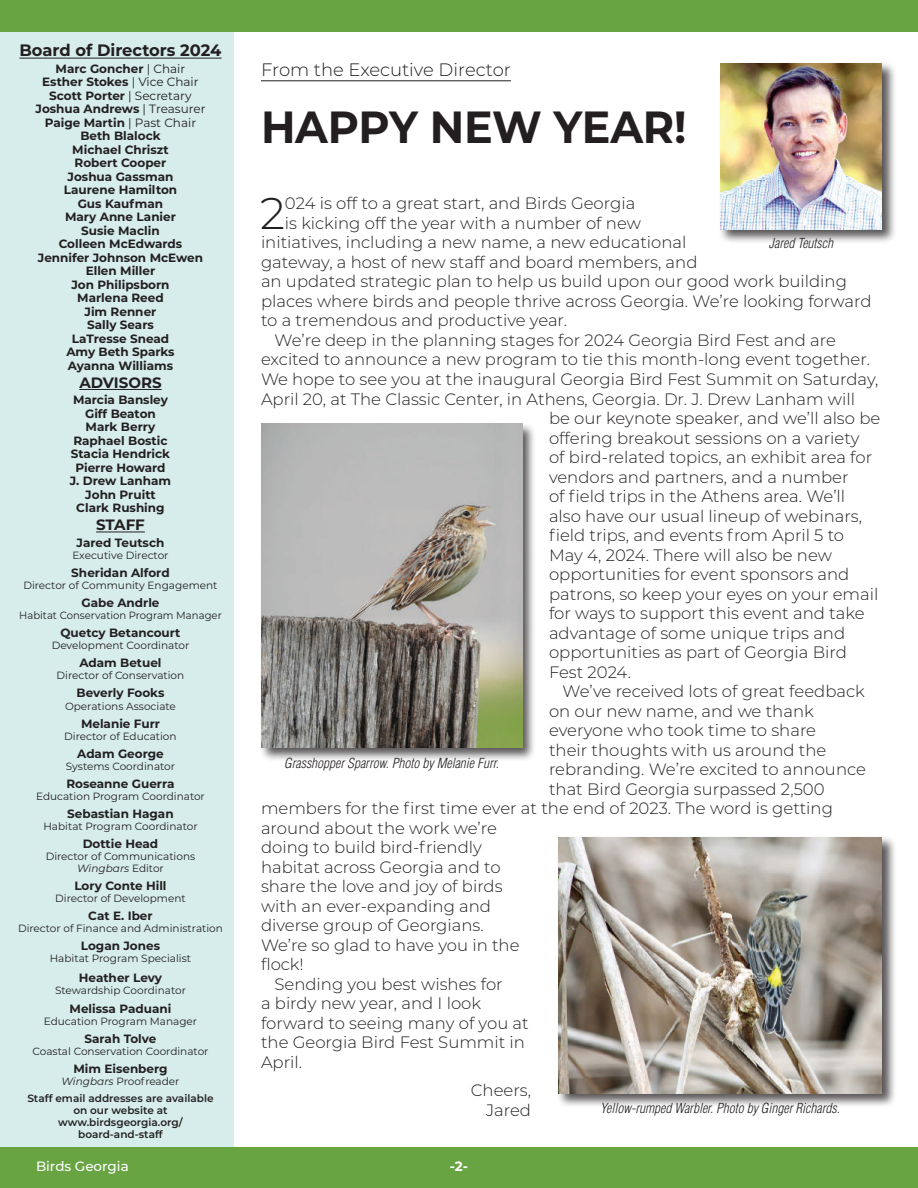
<style>
.page{position:relative;width:918px;height:1188px;background:#fff}
.page>*{position:absolute;margin:0;border:0;box-sizing:border-box;transform-origin:0 0}
.t1{font:700 45px "Montserrat";letter-spacing:-.005em;color:#231f20;scale:.95 1}
.t2{font:300 44.4px "Montserrat";color:#231f20}
.t3{font:300 18px "Montserrat";color:#231f20}
.t4{font:300 16.5px/19.5px "Montserrat";color:#231f20;text-align:right}
.t5{font:700 16.5px "Montserrat";color:#231f20}
.t6{font:700 15px "Montserrat";color:#231f20}
.t7{font:italic 300 condensed 13.5px "Helvetica";color:#231f20}
.t8{font:500 13.5px "Montserrat";color:#fff}
.t9{font:700 13.5px "Montserrat";color:#fff}
.t10{font:700 12px/13.5px "Montserrat";color:#231f20;text-align:center}
.t11{font:10.5px/12px "Montserrat";color:#231f20;text-align:center}
.t12{font:600 10.5px/12px "Montserrat";color:#231f20;text-align:center}
.t13{font:10.5px "Montserrat";color:#231f20;scale:.96 1}
.s1{font-weight:400}
.s2{font-style:italic}
.s3{font-weight:400;font-style:italic}
</style>
<div class="page">
<div style="left:0;top:32px;width:234px;height:1117px;background:#d6edeb"></div>
<div style="left:0;top:1148px;width:918px;height:40px;background:#69a442"></div>
<div style="left:0;top:0;width:918px;height:32px;background:#69a442"></div>
<hr style="left:261px;top:80px;width:250px;height:1px;background:#231f20">
<hr style="left:19px;top:58px;width:203px;height:1px;background:#231f20">
<hr style="left:79px;top:389px;width:83px;height:1px;background:#231f20">
<hr style="left:96px;top:532px;width:49px;height:1px;background:#231f20">
<div style="left:718px;top:61px;width:178px;height:183px;background:#231f20;opacity:.75"></div>
<img style="left:720px;top:63px;width:162px;height:167px">
<div style="left:556px;top:835px;width:340px;height:273px;background:#231f20;opacity:.75"></div>
<img style="left:558px;top:837px;width:324px;height:257px">
<div style="left:259px;top:422px;width:278px;height:340px;background:#231f20;opacity:.75"></div>
<img style="left:261px;top:424px;width:261px;height:324px">
<p class="t5" style="left:19px;top:39px;width:204px">Board of Directors 2024</p>
<p class="t10" style="left:36px;top:61px;width:171px">Marc Goncher <span class="s1">| Chair<br></span>Esther Stokes <span class="s1">| Vice Chair<br></span>Scott Porter <span class="s1">| Secretary<br></span>Joshua Andrews <span class="s1">| Treasurer<br></span>Paige Martin <span class="s1">| Past Chair<br></span>Beth Blalock<br>Michael Chriszt<br>Robert Cooper<br>Joshua Gassman<br>Laurene Hamilton<br>Gus Kaufman<br>Mary Anne Lanier<br>Susie Maclin<br>Colleen McEdwards<br>Jennifer Johnson McEwen<br>Ellen Miller<br>Jon Philipsborn<br>Marlena Reed<br>Jim Renner<br>Sally Sears<br>LaTresse Snead<br>Amy Beth Sparks<br>Ayanna Williams</p>
<p class="t6" style="left:79px;top:372px;width:84px">ADVISORS</p>
<p class="t10" style="left:70px;top:393px;width:103px">Marcia Bansley<br>Giff Beaton<br>Mark Berry<br>Raphael Bostic<br>Stacia Hendrick<br>Pierre Howard<br>J. Drew Lanham<br>John Pruitt<br>Clark Rushing</p>
<p class="t6" style="left:96px;top:514px;width:50px">STAFF</p>
<p class="t10" style="left:77px;top:535px;width:89px">Jared Teutsch</p>
<p class="t11" style="left:72px;top:549px;width:98px">Executive Director</p>
<p class="t10" style="left:71px;top:565px;width:100px">Sheridan Alford</p>
<p class="t11" style="left:23px;top:579px;width:196px">Director of Community Engagement</p>
<p class="t10" style="left:81px;top:595px;width:80px">Gabe Andrle</p>
<p class="t13" style="left:19px;top:608px;width:212px">Habitat Conservation Program Manager</p>
<p class="t10" style="left:61px;top:625px;width:121px">Quetcy Betancourt</p>
<p class="t11" style="left:52px;top:639px;width:139px">Development Coordinator</p>
<p class="t10" style="left:79px;top:655px;width:84px">Adam Betuel</p>
<p class="t11" style="left:57px;top:669px;width:129px">Director of Conservation</p>
<p class="t10" style="left:77px;top:685px;width:89px">Beverly Fooks</p>
<p class="t11" style="left:65px;top:700px;width:112px">Operations Associate</p>
<p class="t10" style="left:81px;top:717px;width:80px">Melanie Furr</p>
<p class="t11" style="left:64px;top:730px;width:114px">Director of Education</p>
<p class="t10" style="left:77px;top:747px;width:88px">Adam George</p>
<p class="t11" style="left:66px;top:760px;width:111px">Systems Coordinator</p>
<p class="t10" style="left:66px;top:777px;width:110px">Roseanne Guerra</p>
<p class="t11" style="left:36px;top:790px;width:170px">Education Program Coordinator</p>
<p class="t10" style="left:67px;top:807px;width:108px">Sebastian Hagan</p>
<p class="t11" style="left:43px;top:820px;width:156px">Habitat Program Coordinator</p>
<p class="t10" style="left:83px;top:837px;width:77px">Dottie Head</p>
<p class="t11" style="left:46px;top:850px;width:151px">Director of Communications<br><span class="s2">Wingbars</span> Editor</p>
<p class="t10" style="left:74px;top:879px;width:94px">Lory Conte Hill</p>
<p class="t11" style="left:55px;top:892px;width:132px">Director of Development</p>
<p class="t10" style="left:88px;top:909px;width:66px">Cat E. Iber</p>
<p class="t11" style="left:18px;top:922px;width:206px">Director of Finance and Administration</p>
<p class="t10" style="left:81px;top:939px;width:81px">Logan Jones</p>
<p class="t11" style="left:50px;top:952px;width:143px">Habitat Program Specialist</p>
<p class="t10" style="left:79px;top:970px;width:85px">Heather Levy</p>
<p class="t11" style="left:55px;top:984px;width:132px">Stewardship Coordinator</p>
<p class="t10" style="left:70px;top:1002px;width:103px">Melissa Paduani</p>
<p class="t11" style="left:44px;top:1015px;width:155px">Education Program Manager</p>
<p class="t10" style="left:84px;top:1032px;width:74px">Sarah Tolve</p>
<p class="t11" style="left:33px;top:1045px;width:177px">Coastal Conservation Coordinator</p>
<p class="t10" style="left:73px;top:1062px;width:96px">Mim Eisenberg</p>
<p class="t12" style="left:27px;top:1073px;width:188px;line-height:16.5px"><span class="s3">Wingbars</span> <span class="s1">Proofreader<br></span>Staff email addresses are available</p>
<p class="t12" style="left:58px;top:1104px;width:126px">on our website at www.birdsgeorgia.org/ board-and-staff</p>
<p class="t3" style="left:261px;top:57px;width:251px">From the Executive Director</p>
<h1 class="t1" style="left:261px;top:95px;width:449px">HAPPY NEW YEAR!</h1>
<h2 class="t2" style="left:260px;top:183px;width:26px">2</h2>
<p class="t4" style="left:285px;top:193px;width:352px">024 is off to a great start, and Birds Georgia</p>
<p class="t4" style="left:285px;top:213px;width:357px">is kicking off the year with a number of new</p>
<p class="t4" style="left:261px;top:232px;width:427px">initiatives, including a new name, a new educational</p>
<p class="t4" style="left:261px;top:252px;width:438px">gateway, a host of new staff and board members, and</p>
<p class="t4" style="left:261px;top:271px;width:587px">an updated strategic plan to help us build upon our good work building</p>
<p class="t4" style="left:261px;top:291px;width:612px">places where birds and people thrive across Georgia. We’re looking forward</p>
<p class="t4" style="left:261px;top:310px;width:308px">to a tremendous and productive year.</p>
<p class="t4" style="left:274px;top:330px;width:563px">We’re deep in the planning stages for 2024 Georgia Bird Fest and are</p>
<p class="t4" style="left:261px;top:349px;width:611px">excited to announce a new program to tie this month-long event together.</p>
<p class="t4" style="left:261px;top:369px;width:619px">We hope to see you at the inaugural Georgia Bird Fest Summit on Saturday,</p>
<p class="t4" style="left:261px;top:388px;width:596px">April 20, at The Classic Center, in Athens, Georgia. Dr. J. Drew Lanham will</p>
<p class="t4" style="left:549px;top:408px;width:333px">be our keynote speaker, and we’ll also be</p>
<p class="t4" style="left:549px;top:427px;width:312px">offering breakout sessions on a variety</p>
<p class="t4" style="left:549px;top:447px;width:325px">of bird-related topics, an exhibit area for</p>
<p class="t4" style="left:549px;top:466px;width:301px">vendors and partners, and a number</p>
<p class="t4" style="left:549px;top:486px;width:298px">of field trips in the Athens area. We’ll</p>
<p class="t4" style="left:549px;top:505px;width:315px">also have our usual lineup of webinars,</p>
<p class="t4" style="left:549px;top:525px;width:297px">field trips, and events from April 5 to</p>
<p class="t4" style="left:549px;top:544px;width:284px">May 4, 2024. There will also be new</p>
<p class="t4" style="left:549px;top:564px;width:302px">opportunities for event sponsors and</p>
<p class="t4" style="left:549px;top:583px;width:331px">patrons, so keep your eyes on your email</p>
<p class="t4" style="left:549px;top:603px;width:317px">for ways to support this event and take</p>
<p class="t4" style="left:549px;top:622px;width:298px">advantage of some unique trips and</p>
<p class="t4" style="left:549px;top:642px;width:299px">opportunities as part of Georgia Bird</p>
<p class="t4" style="left:549px;top:661px;width:83px">Fest 2024.</p>
<p class="t4" style="left:563px;top:681px;width:304px">We’ve received lots of great feedback</p>
<p class="t4" style="left:549px;top:700px;width:266px">on our new name, and we thank</p>
<p class="t4" style="left:549px;top:720px;width:269px">everyone who took time to share</p>
<p class="t4" style="left:549px;top:739px;width:279px">their thoughts with us around the</p>
<p class="t4" style="left:549px;top:759px;width:318px">rebranding. We’re excited to announce</p>
<p class="t4" style="left:549px;top:778px;width:277px">that Bird Georgia surpassed 2,500</p>
<p class="t4" style="left:261px;top:798px;width:573px">members for the first time ever at the end of 2023. The word is getting</p>
<p class="t4" style="left:261px;top:817px;width:237px">around about the work we’re</p>
<p class="t4" style="left:261px;top:837px;width:222px">doing to build bird-friendly</p>
<p class="t4" style="left:261px;top:856px;width:241px">habitat across Georgia and to</p>
<p class="t4" style="left:261px;top:876px;width:243px">share the love and joy of birds</p>
<p class="t4" style="left:261px;top:895px;width:232px">with an ever-expanding and</p>
<p class="t4" style="left:261px;top:915px;width:224px">diverse group of Georgians.</p>
<p class="t4" style="left:261px;top:934px;width:260px">We’re so glad to have you in the</p>
<p class="t4" style="left:261px;top:954px;width:44px">flock!</p>
<p class="t4" style="left:274px;top:973px;width:230px">Sending you best wishes for</p>
<p class="t4" style="left:261px;top:993px;width:222px">a birdy new year, and I look</p>
<p class="t4" style="left:261px;top:1012px;width:269px">forward to seeing many of you at</p>
<p class="t4" style="left:261px;top:1032px;width:266px">the Georgia Bird Fest Summit in</p>
<p class="t4" style="left:261px;top:1051px;width:43px">April.</p>
<p class="t4" style="left:471px;top:1080px;width:62px">Cheers,<br>Jared</p>
<p class="t7" style="left:769px;top:234px;width:66px">Jared Teutsch</p>
<p class="t7" style="left:284px;top:754px;width:216px">Grasshopper Sparrow. Photo by Melanie Furr.</p>
<p class="t7" style="left:600px;top:1100px;width:241px">Yellow-rumped Warbler. Photo by Ginger Richards.</p>
<p class="t8" style="left:36px;top:1157px;width:94px">Birds Georgia</p>
<p class="t9" style="left:450px;top:1157px;width:20px">-2-</p>
</div>
